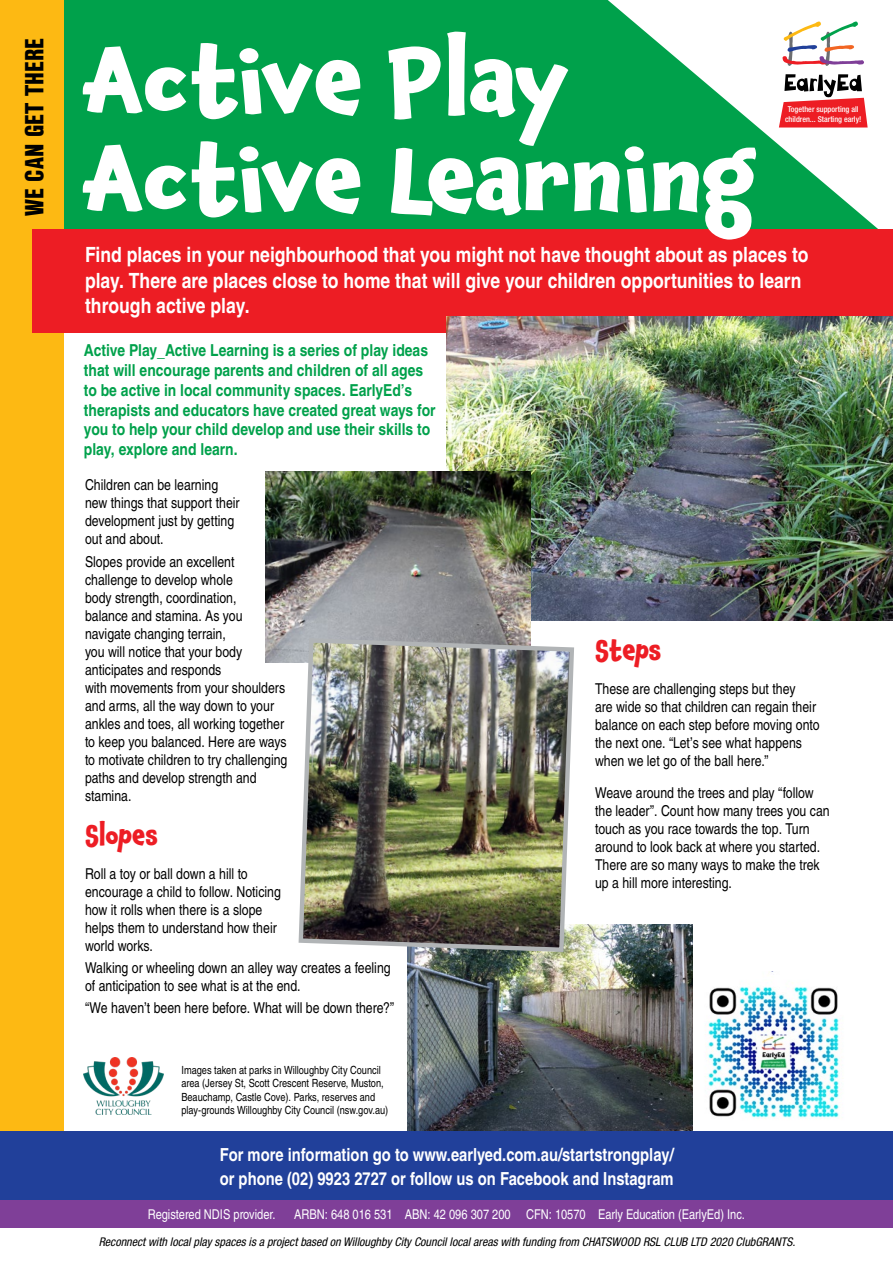
<style>
.page{position:relative;width:893px;height:1263px;background:#fff}
.page>*{position:absolute;margin:0;border:0;box-sizing:border-box;transform-origin:0 0}
.t1{font:700 86.7px/98.2px "Chaloops";color:#fff;scale:1.1 1}
.t2{font:900 25.5px "Nimbus San Con L";color:#000}
.t3{font:700 25.5px "Chaloops";color:#ed1d24}
.t4{font:700 21px/25.2px "Nimbus San Con L";color:#fff}
.t5{font:700 18px/24px "Nimbus San Con L";color:#fff}
.t6{font:700 16.5px/19.8px "Nimbus San Con L";color:#00a14b}
.t7{font:15px/18px "Nimbus San Con L";color:#000}
.t8{font:13.5px "Nimbus San Con L";color:#fff}
.t9{font:italic condensed 12px "Helvetica Neue LT Std";color:#000}
.t10{font:11.25px/13.5px "Nimbus San Con L";color:#000}
.t11{font:500 condensed 8.1px/9.6px "Helvetica Neue LT Std";color:#fff;text-align:center}
</style>
<div class="page">
<svg style="left:64px;top:0;width:815px;height:230px;background:#29ab64"></svg>
<div style="left:0;top:0;width:64px;height:1131px;background:#fdb913"></div>
<div style="left:33px;top:230px;width:860px;height:103px;background:#ed1d24"></div>
<img style="left:708px;top:971px;width:131px;height:148px">
<img style="left:84px;top:1057px;width:79px;height:57px">
<img style="left:446px;top:316px;width:447px;height:305px">
<img style="left:266px;top:471px;width:265px;height:191px">
<img style="left:408px;top:924px;width:284px;height:207px">
<img style="left:296px;top:636px;width:280px;height:318px">
<div style="left:0;top:1131px;width:893px;height:72px;background:#21409a"></div>
<div style="left:0;top:1200px;width:893px;height:27px;background:#7f3f98"></div>
<h2 class="t2" style="left:15px;top:216px;width:180px;rotate:-90deg">WE CAN GET THERE</h2>
<h1 class="t1" style="left:84px;top:32px;width:613px">Active Play<br>Active Learning</h1>
<p class="t11" style="left:785px;top:105px;width:78px">Together supporting all children... Starting early!</p>
<h3 class="t4" style="left:85px;top:242px;width:725px">Find places in your neighbourhood that you might not have thought about as places to play. There are places close to home that will give your children opportunities to learn through active play.</h3>
<p class="t6" style="left:84px;top:340px;width:353px">Active Play_Active Learning is a series of play ideas that will encourage parents and children of all ages to be active in local community spaces. EarlyEd’s therapists and educators have created great ways for you to help your child develop and use their skills to play, explore and learn.</p>
<p class="t7" style="left:85px;top:475px;width:156px">Children can be learning new things that support their development just by getting out and about.</p>
<p class="t7" style="left:85px;top:552px;width:204px">Slopes provide an excellent challenge to develop whole<br>body strength, coordination,<br>balance and stamina. As you navigate changing terrain,<br>you will notice that your body anticipates and responds<br>with movements from your shoulders and arms, all the way down to your ankles and toes, all working together to keep you balanced. Here are ways to motivate children to try challenging paths and develop strength and stamina.</p>
<h2 class="t3" style="left:85px;top:814px;width:74px">Slopes</h2>
<p class="t7" style="left:85px;top:864px;width:197px">Roll a toy or ball down a hill to encourage a child to follow. Noticing how it rolls when there is a slope helps them to understand how their world works.</p>
<p class="t7" style="left:85px;top:958px;width:307px">Walking or wheeling down an alley way creates a feeling of anticipation to see what is at the end.</p>
<p class="t7" style="left:85px;top:998px;width:311px">“We haven’t been here before. What will be down there?”</p>
<p class="t10" style="left:181px;top:1062px;width:208px">Images taken at parks in Willoughby City Council area (Jersey St, Scott Crescent Reserve, Muston, Beauchamp, Castle Cove). Parks, reserves and play-grounds Willoughby City Council (nsw.gov.au)</p>
<h2 class="t3" style="left:595px;top:629px;width:68px">Steps</h2>
<p class="t7" style="left:595px;top:679px;width:226px">These are challenging steps but they<br>are wide so that children can regain their balance on each step before moving onto the next one. “Let’s see what happens when we let go of the ball here.”</p>
<p class="t7" style="left:595px;top:783px;width:236px">Weave around the trees and play “follow the leader”. Count how many trees you can touch as you race towards the top. Turn around to look back at where you started.<br>There are so many ways to make the trek up a hill more interesting.</p>
<p class="t5" style="left:220px;top:1141px;width:455px">For more information go to www.earlyed.com.au/startstrongplay/ or phone (02) 9923 2727 or follow us on Facebook and Instagram</p>
<p class="t8" style="left:148px;top:1204px;width:129px">Registered NDIS provider.</p>
<p class="t8" style="left:294px;top:1204px;width:452px">ARBN: 648 016 531 ABN: 42 096 307 200 CFN: 10570 Early Education (EarlyEd) Inc.</p>
<p class="t9" style="left:99px;top:1234px;width:698px">Reconnect with local play spaces is a project based on Willoughby City Council local areas with funding from CHATSWOOD RSL CLUB LTD 2020 ClubGRANTS.</p>
</div>
